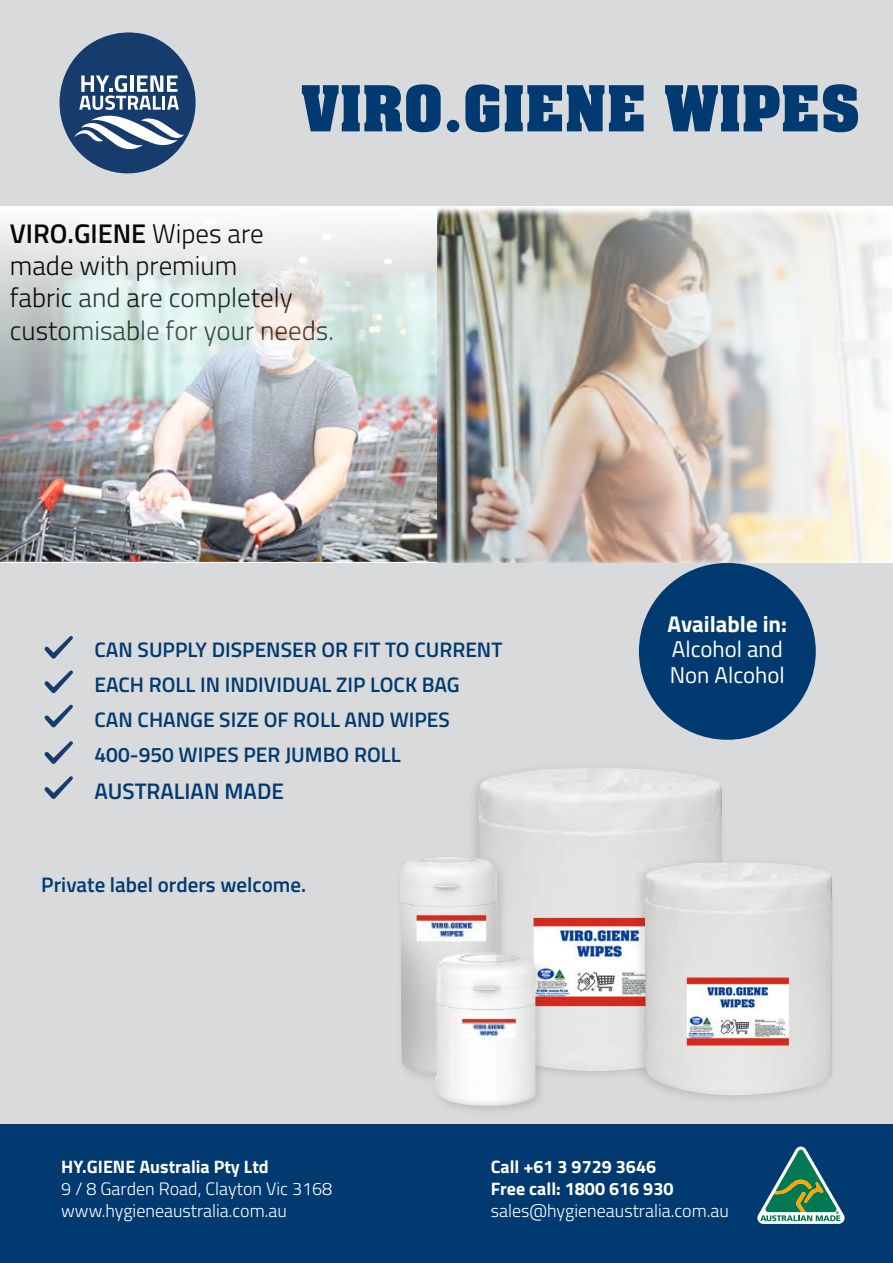
<style>
.page{position:relative;width:893px;height:1263px;background:#fff}
.page>*{position:absolute;margin:0;border:0;box-sizing:border-box;transform-origin:0 0}
.t1{font:300 27px/32.4px "Titillium Web";color:#000}
.t2{font:22.8px "Titillium Web";color:#fff}
.t3{font:700 22.8px "Titillium Web";color:#fff}
.t4{font:600 22.5px "Titillium Web";color:#003a70}
.t5{font:600 21px "Titillium Web";color:#003a70}
.t6{font:300 18px/21.6px "Titillium Web";color:#fff}
.t7{font:700 18px/21.6px "Titillium Web";color:#fff}
.s1{font-weight:600}
.s2{font-weight:700}
.s3{font-weight:300}
</style>
<div class="page">
<div style="left:0;top:1118px;width:893px;height:145px;background:#003a70"></div>
<div style="left:0;top:563px;width:893px;height:560px;background:#d9dadc"></div>
<svg style="left:757px;top:1146px;width:88px;height:78px"></svg>
<div style="left:0;top:0;width:893px;height:205px;background:#d9dadc"></div>
<svg style="left:60px;top:32px;width:136px;height:141px"></svg>
<svg style="left:302px;top:84px;width:139px;height:48px"></svg>
<div style="left:447px;top:120px;width:12px;height:12px;background:#003a70;border-radius:50%"></div>
<svg style="left:465px;top:84px;width:34px;height:48px"></svg>
<svg style="left:505px;top:85px;width:139px;height:46px"></svg>
<svg style="left:665px;top:84px;width:193px;height:48px"></svg>
<div style="left:639px;top:563px;width:177px;height:177px;background:#003a70;border-radius:50%"></div>
<svg style="left:45px;top:636px;width:28px;height:23px"></svg>
<svg style="left:45px;top:670px;width:28px;height:23px"></svg>
<svg style="left:45px;top:705px;width:28px;height:22px"></svg>
<svg style="left:45px;top:741px;width:28px;height:23px"></svg>
<svg style="left:45px;top:776px;width:28px;height:23px"></svg>
<div style="left:467px;top:762px;width:259px;height:319px;background:#231f20;opacity:.15"></div>
<img style="left:478px;top:768px;width:244px;height:313px">
<div style="left:633px;top:856px;width:204px;height:249px;background:#231f20;opacity:.15"></div>
<img style="left:645px;top:862px;width:187px;height:243px">
<div style="left:396px;top:852px;width:150px;height:264px;background:#231f20;opacity:.15"></div>
<img style="left:400px;top:857px;width:135px;height:250px">
<img style="left:0;top:209px;width:438px;height:352px">
<img style="left:438px;top:205px;width:453px;height:357px">
<p class="t1" style="left:10px;top:216px;width:326px"><span class="s1">VIRO.GIENE</span> Wipes are made with premium<br>fabric and are completely customisable for your needs.</p>
<p class="t5" style="left:95px;top:634px;width:409px">CAN SUPPLY DISPENSER OR FIT TO CURRENT</p>
<p class="t5" style="left:95px;top:669px;width:367px">EACH ROLL IN INDIVIDUAL ZIP LOCK BAG</p>
<p class="t5" style="left:95px;top:704px;width:357px">CAN CHANGE SIZE OF ROLL AND WIPES</p>
<p class="t5" style="left:95px;top:739px;width:308px">400-950 WIPES PER JUMBO ROLL</p>
<p class="t4" style="left:95px;top:774px;width:191px">AUSTRALIAN MADE</p>
<p class="t5" style="left:41px;top:869px;width:266px">Private label orders welcome.</p>
<p class="t3" style="left:668px;top:606px;width:121px">Available in:</p>
<p class="t2" style="left:672px;top:632px;width:112px">Alcohol and</p>
<p class="t2" style="left:670px;top:658px;width:116px">Non Alcohol</p>
<p class="t6" style="left:61px;top:1155px;width:273px"><span class="s2">HY.GIENE Australia Pty Ltd<br></span>9 / 8 Garden Road, Clayton Vic 3168 www.hygieneaustralia.com.au</p>
<p class="t7" style="left:491px;top:1155px;width:240px">Call +61 3 9729 3646<br>Free call: 1800 616 930 <span class="s3">sales@hygieneaustralia.com.au</span></p>
</div>
